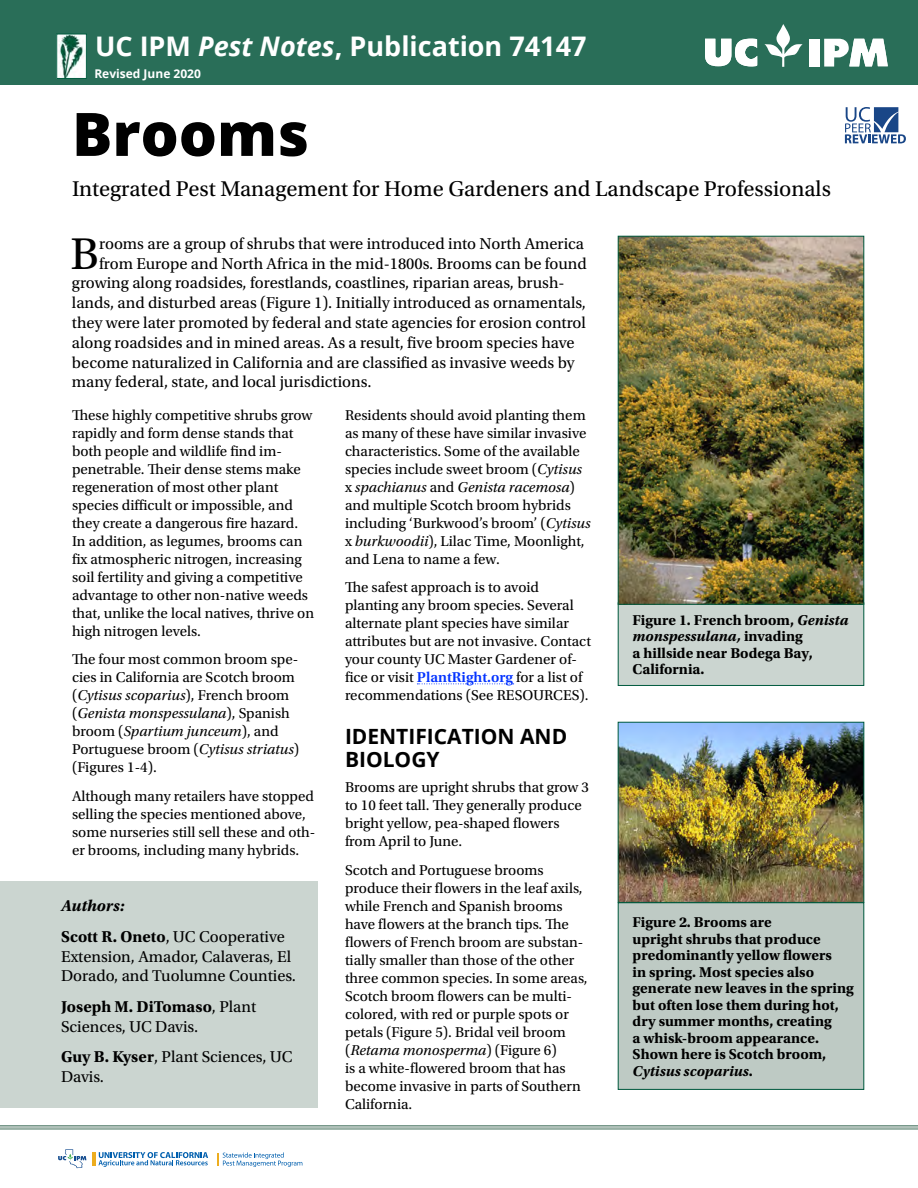
<style>
.page{position:relative;width:918px;height:1188px;background:#fff}
.page>*{position:absolute;margin:0;border:0;box-sizing:border-box;transform-origin:0 0}
.PN_title{font:800 60px "Open Sans";color:#000}
.PN_1st_paragraph{font:46.8px "Utopia Std";color:#000}
.PN_Pub{font:700 27px "Open Sans";color:#fff}
.IPM_for_PN_subtitle{font:22.5px "Utopia Std";color:#000}
.PN_Heading_1{font:700 21px/22.5px "Open Sans";color:#000}
.PN_1st_paragraph-2{font:16.5px "Utopia Std";color:#000}
.PN_authors_11pt_bold{font:16.5px/19.8px "Utopia Std";color:#000}
.PN_authors_11pt_bold-2{font:italic 700 16.5px "Utopia Std";color:#000}
.PN_body_text{font:15px/18px "Utopia Std";color:#000}
.PN_caption{font:700 15px/16.5px "Utopia Std";color:#000}
.PN_body_text-2{font:700 12px "Open Sans";color:#fff}
.s1{font-style:italic}
.s2{font-weight:700}
.s3{font-weight:600;color:#0433ff}
</style>
<div class="page">
<svg style="left:0;top:1125px;width:918px;height:5px;background:#9cb3a9"></svg>
<svg style="left:58px;top:1149px;width:28px;height:19px"></svg>
<svg style="left:98px;top:1152px;width:110px;height:15px"></svg>
<hr style="left:93px;top:1152px;width:3px;height:14px;background:#edad1f">
<svg style="left:218px;top:1152px;width:84px;height:15px"></svg>
<div style="left:0;top:0;width:918px;height:85px;background:#296e58"></div>
<svg style="left:764px;top:24px;width:39px;height:43px"></svg>
<div style="left:809px;top:39px;width:11px;height:28px;background:#fff"></div>
<svg style="left:705px;top:39px;width:52px;height:27px"></svg>
<svg style="left:824px;top:39px;width:64px;height:28px"></svg>
<svg style="left:845px;top:107px;width:61px;height:36px"></svg>
<img style="left:58px;top:36px;width:27px;height:41px">
<div style="left:56px;top:34px;width:31px;height:45px;border:1px solid #005a3e"></div>
<div style="left:0;top:881px;width:318px;height:227px;background:#cbd5d0"></div>
<div style="left:618px;top:603px;width:246px;height:82px;background:#cbd5d0"></div>
<div style="left:618px;top:603px;width:246px;height:83px;border:1px solid #005a3e"></div>
<img style="left:620px;top:238px;width:242px;height:364px">
<div style="left:618px;top:236px;width:246px;height:368px;border:1px solid #005a3e"></div>
<svg style="left:417px;top:684px;width:97px;height:1px"></svg>
<div style="left:618px;top:903px;width:246px;height:186px;background:#becac4"></div>
<div style="left:618px;top:903px;width:246px;height:187px;border:1px solid #005a3e"></div>
<img style="left:620px;top:724px;width:242px;height:177px">
<div style="left:618px;top:722px;width:246px;height:181px;border:1px solid #005a3e"></div>
<h1 class="PN_Pub" style="left:95px;top:27px;width:493px">UC IPM <span class="s1">Pest Notes</span>, Publication 74147</h1>
<p class="PN_body_text-2" style="left:94px;top:65px;width:108px">Revised June 2020</p>
<h1 class="PN_title" style="left:72px;top:88px;width:238px">Brooms</h1>
<h2 class="IPM_for_PN_subtitle" style="left:72px;top:177px;width:760px">Integrated Pest Management for Home Gardeners and Landscape Professionals</h2>
<p class="PN_1st_paragraph" style="left:70px;top:228px;width:30px">B</p>
<p class="PN_1st_paragraph-2" style="left:99px;top:235px;width:486px">rooms are a group of shrubs that were introduced into North America</p>
<p class="PN_1st_paragraph-2" style="left:99px;top:254px;width:489px">from Europe and North Africa in the mid-1800s. Brooms can be found</p>
<p class="PN_1st_paragraph-2" style="left:72px;top:274px;width:494px">growing along roadsides, forestlands, coastlines, riparian areas, brush-</p>
<p class="PN_1st_paragraph-2" style="left:72px;top:294px;width:516px">lands, and disturbed areas (Figure 1). Initially introduced as ornamentals,</p>
<p class="PN_1st_paragraph-2" style="left:72px;top:314px;width:516px">they were later promoted by federal and state agencies for erosion control</p>
<p class="PN_1st_paragraph-2" style="left:72px;top:334px;width:504px">along roadsides and in mined areas. As a result, five broom species have</p>
<p class="PN_1st_paragraph-2" style="left:72px;top:353px;width:504px">become naturalized in California and are classified as invasive weeds by</p>
<p class="PN_1st_paragraph-2" style="left:72px;top:373px;width:301px">many federal, state, and local jurisdictions.</p>
<p class="PN_body_text" style="left:72px;top:406px;width:244px">These highly competitive shrubs grow rapidly and form dense stands that both people and wildlife find im&shy;penetrable. Their dense stems make regeneration of most other plant species difficult or impossible, and they create a dangerous fire hazard.<br>In addition, as legumes, brooms can fix atmospheric nitrogen, increasing soil fertility and giving a competitive advantage to other non-native weeds that, unlike the local natives, thrive on high nitrogen levels.</p>
<p class="PN_body_text" style="left:72px;top:651px;width:229px">The four most common broom spe&shy;cies in California are Scotch broom (<span class="s1">Cytisus scoparius</span>), French broom (<span class="s1">Genista monspessulana</span>), Spanish broom (<span class="s1">Spartium junceum</span>), and<br>Portuguese broom (<span class="s1">Cytisus striatus</span>) (Figures 1-4).</p>
<p class="PN_body_text" style="left:72px;top:788px;width:245px">Although many retailers have stopped selling the species mentioned above, some nurseries still sell these and oth&shy;er brooms, including many hybrids.</p>
<p class="PN_authors_11pt_bold-2" style="left:61px;top:896px;width:65px">Authors:</p>
<p class="PN_authors_11pt_bold" style="left:61px;top:927px;width:237px"><span class="s2">Scott R. Oneto</span>, UC Cooperative<br>Extension, Amador, Calaveras, El<br>Dorado, and Tuolumne Counties.</p>
<p class="PN_authors_11pt_bold" style="left:61px;top:997px;width:197px"><span class="s2">Joseph M. DiTomaso</span>, Plant<br>Sciences, UC Davis.</p>
<p class="PN_authors_11pt_bold" style="left:61px;top:1047px;width:233px"><span class="s2">Guy B. Kyser</span>, Plant Sciences, UC<br>Davis.</p>
<p class="PN_body_text" style="left:345px;top:406px;width:247px">Residents should avoid planting them as many of these have similar invasive characteristics. Some of the available species include sweet broom (<span class="s1">Cytisus </span>x <span class="s1">spachianus</span> and <span class="s1">Genista racemosa</span>) and multiple Scotch broom hybrids including ‘Burkwood’s broom’ (<span class="s1">Cytisus </span>x <span class="s1">burkwoodii</span>), Lilac Time, Moonlight, and Lena to name a few.</p>
<p class="PN_body_text" style="left:345px;top:579px;width:247px">The safest approach is to avoid planting any broom species. Several alternate plant species have similar attributes but are not invasive. Contact your county UC Master Gardener of&shy;fice or visit <span class="s3">PlantRight.org</span> for a list of recommendations (See RESOURCES).</p>
<h1 class="PN_Heading_1" style="left:345px;top:725px;width:224px">IDENTIFICATION AND<br>BIOLOGY</h1>
<p class="PN_body_text" style="left:345px;top:778px;width:245px">Brooms are upright shrubs that grow 3 to 10 feet tall. They generally produce bright yellow, pea-shaped flowers from April to June.</p>
<p class="PN_body_text" style="left:345px;top:861px;width:244px">Scotch and Portuguese brooms produce their flowers in the leaf axils, while French and Spanish brooms have flowers at the branch tips. The flowers of French broom are substan&shy;tially smaller than those of the other three common species. In some areas, Scotch broom flowers can be multi&shy;colored, with red or purple spots or petals (Figure 5). Bridal veil broom (<span class="s1">Retama monosperma</span>) (Figure 6)<br>is a white-flowered broom that has become invasive in parts of Southern California.</p>
<p class="PN_caption" style="left:633px;top:612px;width:217px">Figure 1. French broom, <span class="s1">Genista monspessulana,</span> invading<br>a hillside near Bodega Bay,<br>California.</p>
<p class="PN_caption" style="left:633px;top:914px;width:223px">Figure 2. Brooms are<br>upright shrubs that produce predominantly yellow flowers<br>in spring. Most species also generate new leaves in the spring but often lose them during hot, dry summer months, creating<br>a whisk-broom appearance.<br>Shown here is Scotch broom,<br><span class="s1">Cytisus scoparius</span>.</p>
</div>
